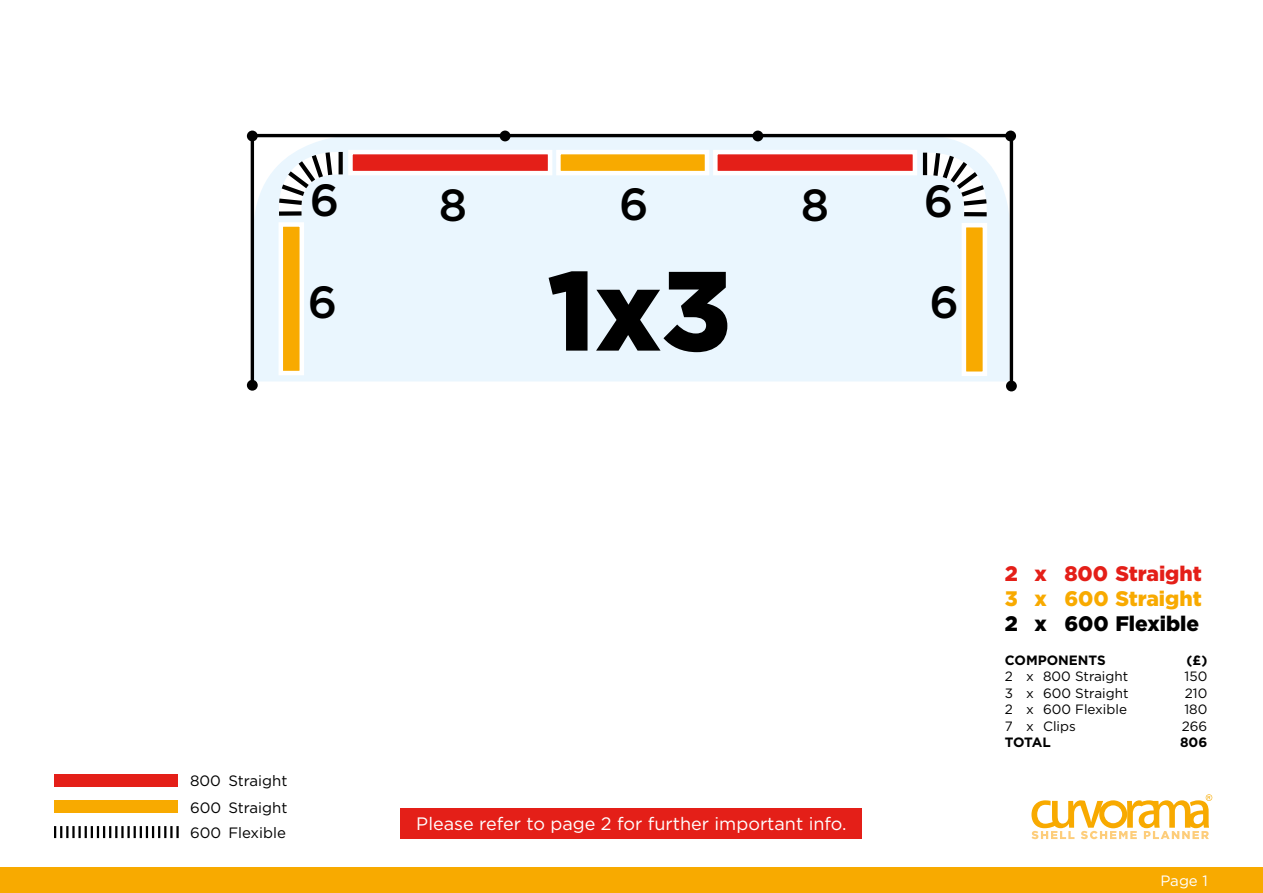
<style>
.page{position:relative;width:1263px;height:893px;background:#fff}
.page>*{position:absolute;margin:0;border:0;box-sizing:border-box;transform-origin:0 0}
.t1{font:900 112.5px "Gotham";color:#000}
.t2{font:500 45px "Gotham";color:#000}
.t3{font:900 21px "Gotham";color:#e41f18}
.t4{font:900 21px "Gotham";color:#f8aa00}
.t5{font:900 21px "Gotham";color:#000}
.t6{font:18px "Gotham";color:#fff}
.t7{font:15px "Gotham";color:#000}
.t8{font:15px "Gotham";color:#fff}
.t9{font:13.5px "Gotham";color:#000}
.t10{font:700 13.5px "Gotham";color:#000}
</style>
<div class="page">
<svg style="left:1031px;top:794px;width:181px;height:45px"></svg>
<div style="left:0;top:867px;width:1263px;height:26px;background:#f8aa00"></div>
<div style="left:400px;top:808px;width:462px;height:30px;background:#e41f18"></div>
<svg style="left:246px;top:130px;width:770px;height:256px;background:#eaf5fd"></svg>
<div style="left:279px;top:222px;width:25px;height:153px;background:#f8aa00;border:4px solid #fff"></div>
<svg style="left:268px;top:137px;width:97px;height:101px"></svg>
<div style="left:962px;top:223px;width:25px;height:153px;background:#f8aa00;border:4px solid #fff"></div>
<svg style="left:900px;top:137px;width:98px;height:102px"></svg>
<div style="left:556px;top:150px;width:153px;height:25px;background:#f8aa00;border:4px solid #fff"></div>
<div style="left:348px;top:150px;width:204px;height:25px;background:#e41f18;border:4px solid #fff"></div>
<div style="left:713px;top:150px;width:204px;height:25px;background:#e41f18;border:4px solid #fff"></div>
<hr style="left:251px;top:134px;width:3px;height:249px;background:#000">
<hr style="left:1010px;top:134px;width:3px;height:249px;background:#000">
<hr style="left:251px;top:134px;width:762px;height:3px;background:#000">
<div style="left:500px;top:131px;width:10px;height:10px;background:#000;border-radius:50%"></div>
<div style="left:247px;top:131px;width:11px;height:10px;background:#000;border-radius:50%"></div>
<div style="left:247px;top:380px;width:11px;height:11px;background:#000;border-radius:50%"></div>
<div style="left:752px;top:131px;width:11px;height:10px;background:#000;border-radius:50%"></div>
<div style="left:1005px;top:131px;width:11px;height:10px;background:#000;border-radius:50%"></div>
<div style="left:1006px;top:381px;width:11px;height:10px;background:#000;border-radius:50%"></div>
<div style="left:54px;top:774px;width:123px;height:12px;background:#e41f18"></div>
<div style="left:54px;top:801px;width:123px;height:12px;background:#f8aa00"></div>
<svg style="left:54px;top:826px;width:125px;height:12px"></svg>
<h2 class="t2" style="left:310px;top:175px;width:31px">6</h2>
<h2 class="t2" style="left:308px;top:276px;width:31px">6</h2>
<h2 class="t2" style="left:439px;top:180px;width:30px">8</h2>
<h2 class="t2" style="left:619px;top:179px;width:31px">6</h2>
<h2 class="t2" style="left:801px;top:180px;width:30px">8</h2>
<h1 class="t1" style="left:548px;top:233px;width:185px">1x3</h1>
<h2 class="t2" style="left:924px;top:176px;width:31px">6</h2>
<h2 class="t2" style="left:929px;top:277px;width:31px">6</h2>
<p class="t7" style="left:190px;top:771px;width:99px">800 Straight</p>
<p class="t7" style="left:190px;top:823px;width:97px">600 Flexible</p>
<p class="t7" style="left:190px;top:798px;width:99px">600 Straight</p>
<h3 class="t6" style="left:416px;top:812px;width:432px">Please refer to page 2 for further important info.</h3>
<h3 class="t3" style="left:1005px;top:559px;width:198px">2 x 800 Straight</h3>
<h3 class="t4" style="left:1005px;top:584px;width:198px">3 x 600 Straight</h3>
<h3 class="t5" style="left:1005px;top:609px;width:196px">2 x 600 Flexible</h3>
<p class="t10" style="left:1005px;top:651px;width:102px">COMPONENTS</p>
<p class="t10" style="left:1186px;top:651px;width:22px">(£)</p>
<p class="t9" style="left:1005px;top:668px;width:125px">2 x 800 Straight</p>
<p class="t9" style="left:1184px;top:668px;width:24px">150</p>
<p class="t9" style="left:1005px;top:684px;width:125px">3 x 600 Straight</p>
<p class="t9" style="left:1185px;top:684px;width:24px">210</p>
<p class="t9" style="left:1005px;top:701px;width:124px">2 x 600 Flexible</p>
<p class="t9" style="left:1184px;top:701px;width:24px">180</p>
<p class="t9" style="left:1005px;top:717px;width:73px">7 x Clips</p>
<p class="t9" style="left:1182px;top:717px;width:27px">266</p>
<p class="t10" style="left:1005px;top:733px;width:47px">TOTAL</p>
<p class="t10" style="left:1180px;top:733px;width:29px">806</p>
<p class="t8" style="left:1160px;top:871px;width:49px">Page 1</p>
</div>
